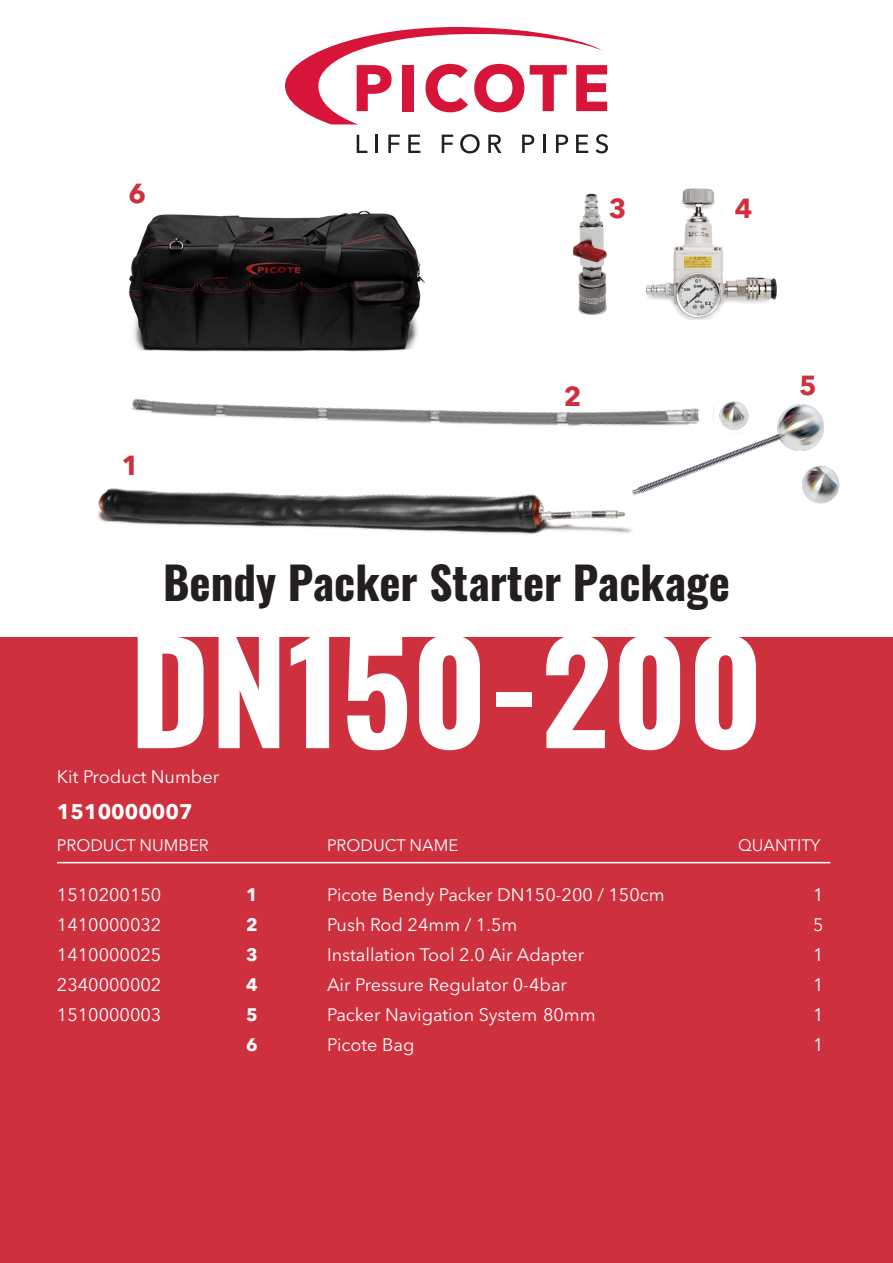
<style>
.page{position:relative;width:893px;height:1263px;background:#fff}
.page>*{position:absolute;margin:0;border:0;box-sizing:border-box;transform-origin:0 0}
.t1{font:700 138px "Oswald";color:#fff}
.t2{font:700 45px "Oswald";color:#231f20}
.t3{font:700 27.3px "Avenir Next LT Pro";color:#ce303e}
.t4{font:700 21px "Avenir Next LT Pro";color:#fff}
.t5{font:18px "Avenir Next LT Pro";color:#fff}
.t6{font:700 18px "Avenir Next LT Pro";color:#fff}
.t7{font:16.5px "Avenir Next LT Pro";color:#fff}
</style>
<div class="page">
<img style="left:27px;top:505px;width:665px;height:133px">
<div style="left:0;top:638px;width:893px;height:625px;background:#ce303e"></div>
<svg style="left:357px;top:135px;width:10px;height:18px"></svg>
<svg style="left:376px;top:135px;width:2px;height:18px"></svg>
<svg style="left:388px;top:135px;width:12px;height:18px"></svg>
<svg style="left:408px;top:135px;width:12px;height:18px"></svg>
<svg style="left:442px;top:135px;width:11px;height:18px"></svg>
<svg style="left:460px;top:134px;width:20px;height:19px"></svg>
<svg style="left:488px;top:135px;width:13px;height:18px"></svg>
<svg style="left:522px;top:135px;width:12px;height:18px"></svg>
<svg style="left:543px;top:135px;width:2px;height:18px"></svg>
<svg style="left:556px;top:135px;width:12px;height:18px"></svg>
<svg style="left:576px;top:135px;width:12px;height:18px"></svg>
<svg style="left:596px;top:134px;width:12px;height:19px"></svg>
<svg style="left:285px;top:27px;width:322px;height:97px"></svg>
<hr style="left:57px;top:862px;width:773px;height:1px;background:#fff">
<img style="left:98px;top:319px;width:612px;height:186px">
<img style="left:646px;top:188px;width:131px;height:131px">
<img style="left:573px;top:193px;width:34px;height:122px">
<img style="left:628px;top:396px;width:212px;height:117px">
<img style="left:124px;top:210px;width:301px;height:146px">
<p class="t3" style="left:128px;top:177px;width:19px">6</p>
<p class="t3" style="left:609px;top:192px;width:19px">3</p>
<p class="t3" style="left:735px;top:192px;width:19px">4</p>
<p class="t3" style="left:122px;top:449px;width:19px">1</p>
<p class="t3" style="left:564px;top:380px;width:19px">2</p>
<p class="t2" style="left:163px;top:559px;width:568px">Bendy Packer Starter Package</p>
<p class="t1" style="left:129px;top:620px;width:636px">DN150-200</p>
<p class="t5" style="left:57px;top:766px;width:164px">Kit Product Number</p>
<p class="t4" style="left:57px;top:799px;width:137px">1510000007</p>
<p class="t3" style="left:799px;top:368px;width:19px">5</p>
<p class="t7" style="left:57px;top:836px;width:153px">PRODUCT NUMBER</p>
<p class="t7" style="left:327px;top:836px;width:133px">PRODUCT NAME</p>
<p class="t7" style="left:738px;top:836px;width:84px">QUANTITY</p>
<p class="t5" style="left:57px;top:884px;width:106px">1510200150</p>
<p class="t6" style="left:246px;top:884px;width:13px">1</p>
<p class="t5" style="left:327px;top:884px;width:339px">Picote Bendy Packer DN150-200 / 150cm</p>
<p class="t5" style="left:813px;top:884px;width:12px">1</p>
<p class="t5" style="left:57px;top:914px;width:106px">1410000032</p>
<p class="t6" style="left:246px;top:914px;width:13px">2</p>
<p class="t5" style="left:327px;top:914px;width:192px">Push Rod 24mm / 1.5m</p>
<p class="t5" style="left:813px;top:914px;width:12px">5</p>
<p class="t5" style="left:57px;top:944px;width:106px">1410000025</p>
<p class="t6" style="left:246px;top:944px;width:13px">3</p>
<p class="t5" style="left:327px;top:944px;width:259px">Installation Tool 2.0 Air Adapter</p>
<p class="t5" style="left:813px;top:944px;width:12px">1</p>
<p class="t5" style="left:57px;top:974px;width:106px">2340000002</p>
<p class="t6" style="left:246px;top:974px;width:13px">4</p>
<p class="t5" style="left:327px;top:974px;width:242px">Air Pressure Regulator 0-4bar</p>
<p class="t5" style="left:813px;top:974px;width:12px">1</p>
<p class="t5" style="left:57px;top:1004px;width:106px">1510000003</p>
<p class="t6" style="left:246px;top:1004px;width:13px">5</p>
<p class="t5" style="left:327px;top:1004px;width:270px">Packer Navigation System 80mm</p>
<p class="t5" style="left:813px;top:1004px;width:12px">1</p>
<p class="t6" style="left:246px;top:1034px;width:13px">6</p>
<p class="t5" style="left:327px;top:1034px;width:89px">Picote Bag</p>
<p class="t5" style="left:813px;top:1034px;width:12px">1</p>
</div>
